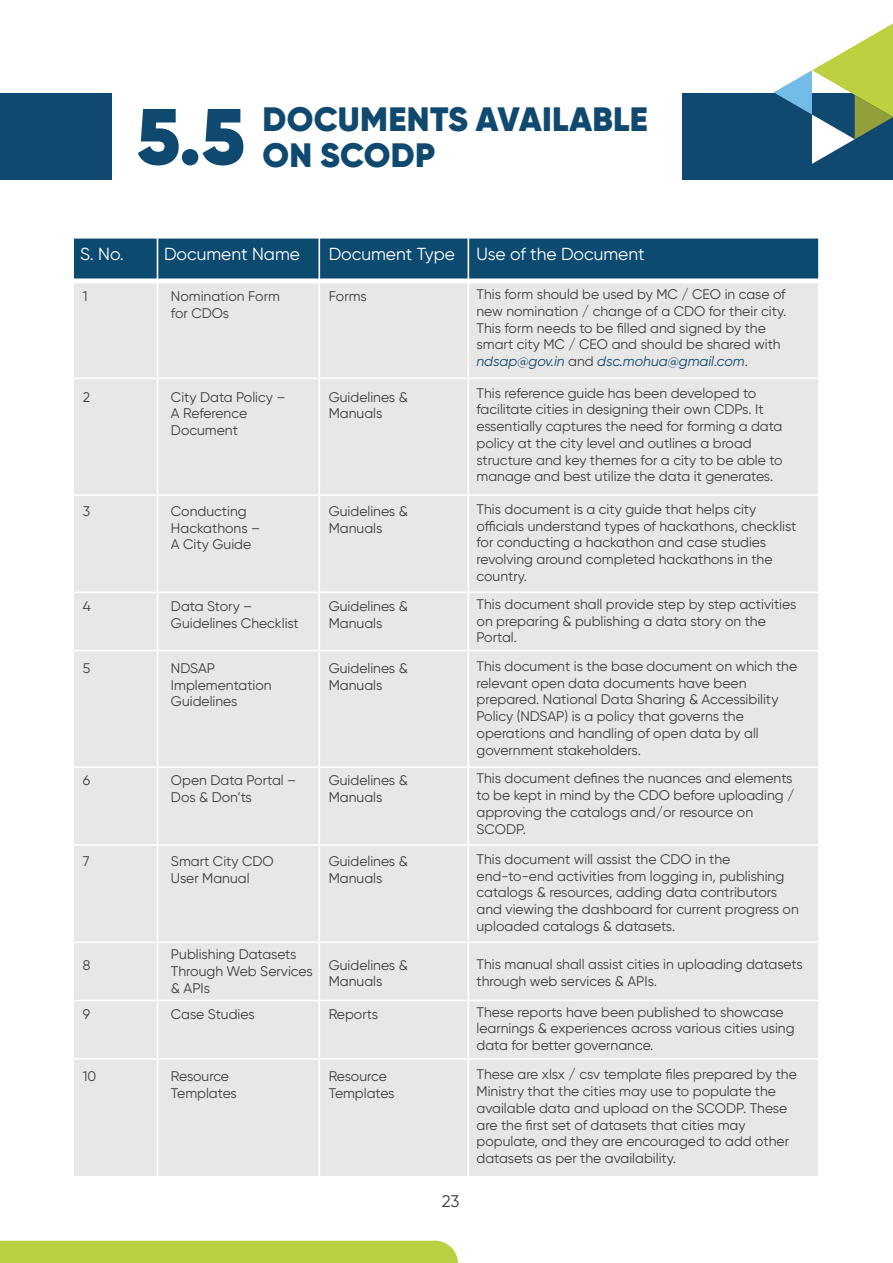
<style>
.page{position:relative;width:893px;height:1263px;background:#fff}
.page>*{position:absolute;margin:0;border:0;box-sizing:border-box;transform-origin:0 0}
.t1{font:900 79.05px "Gilroy";color:#10496f}
.t2{font:900 33.75px "Gilroy";letter-spacing:.01em;color:#10496f}
.t3{font:17.4px "Gilroy";color:#fff}
.t4{font:16.8px "Gilroy";color:#3e3e3f}
.t5{font:13.95px/16.8px "Gilroy";color:#3e3e3f}
.s1{font-style:italic;color:#0c4a70}
</style>
<div class="page">
<div style="left:73px;top:238px;width:84px;height:43px;background:#0c4a70"></div>
<div style="left:157px;top:238px;width:162px;height:43px;background:#0c4a70"></div>
<div style="left:319px;top:238px;width:149px;height:43px;background:#0c4a70"></div>
<div style="left:468px;top:238px;width:351px;height:43px;background:#0c4a70"></div>
<div style="left:73px;top:281px;width:84px;height:97px;background:#e8e7e6"></div>
<div style="left:157px;top:281px;width:162px;height:97px;background:#e8e7e6"></div>
<div style="left:319px;top:281px;width:149px;height:97px;background:#e8e7e6"></div>
<div style="left:468px;top:281px;width:351px;height:97px;background:#e8e7e6"></div>
<div style="left:73px;top:378px;width:84px;height:117px;background:#e8e7e6"></div>
<div style="left:157px;top:378px;width:162px;height:117px;background:#e8e7e6"></div>
<div style="left:319px;top:378px;width:149px;height:117px;background:#e8e7e6"></div>
<div style="left:468px;top:378px;width:351px;height:117px;background:#e8e7e6"></div>
<div style="left:73px;top:495px;width:84px;height:97px;background:#e8e7e6"></div>
<div style="left:157px;top:495px;width:162px;height:97px;background:#e8e7e6"></div>
<div style="left:319px;top:495px;width:149px;height:97px;background:#e8e7e6"></div>
<div style="left:468px;top:495px;width:351px;height:97px;background:#e8e7e6"></div>
<div style="left:73px;top:592px;width:84px;height:59px;background:#e8e7e6"></div>
<div style="left:157px;top:592px;width:162px;height:59px;background:#e8e7e6"></div>
<div style="left:319px;top:592px;width:149px;height:59px;background:#e8e7e6"></div>
<div style="left:468px;top:592px;width:351px;height:59px;background:#e8e7e6"></div>
<div style="left:73px;top:651px;width:84px;height:116px;background:#e8e7e6"></div>
<div style="left:157px;top:651px;width:162px;height:116px;background:#e8e7e6"></div>
<div style="left:319px;top:651px;width:149px;height:116px;background:#e8e7e6"></div>
<div style="left:468px;top:651px;width:351px;height:116px;background:#e8e7e6"></div>
<div style="left:73px;top:767px;width:84px;height:78px;background:#e8e7e6"></div>
<div style="left:157px;top:767px;width:162px;height:78px;background:#e8e7e6"></div>
<div style="left:319px;top:767px;width:149px;height:78px;background:#e8e7e6"></div>
<div style="left:468px;top:767px;width:351px;height:78px;background:#e8e7e6"></div>
<div style="left:73px;top:845px;width:84px;height:97px;background:#e8e7e6"></div>
<div style="left:157px;top:845px;width:162px;height:97px;background:#e8e7e6"></div>
<div style="left:319px;top:845px;width:149px;height:97px;background:#e8e7e6"></div>
<div style="left:468px;top:845px;width:351px;height:97px;background:#e8e7e6"></div>
<div style="left:73px;top:942px;width:84px;height:58px;background:#e8e7e6"></div>
<div style="left:157px;top:942px;width:162px;height:58px;background:#e8e7e6"></div>
<div style="left:319px;top:942px;width:149px;height:58px;background:#e8e7e6"></div>
<div style="left:468px;top:942px;width:351px;height:58px;background:#e8e7e6"></div>
<div style="left:73px;top:1000px;width:84px;height:59px;background:#e8e7e6"></div>
<div style="left:157px;top:1000px;width:162px;height:59px;background:#e8e7e6"></div>
<div style="left:319px;top:1000px;width:149px;height:59px;background:#e8e7e6"></div>
<div style="left:468px;top:1000px;width:351px;height:59px;background:#e8e7e6"></div>
<div style="left:73px;top:1059px;width:84px;height:116px;background:#e8e7e6"></div>
<div style="left:157px;top:1059px;width:162px;height:116px;background:#e8e7e6"></div>
<div style="left:319px;top:1059px;width:149px;height:116px;background:#e8e7e6"></div>
<div style="left:468px;top:1059px;width:351px;height:116px;background:#e8e7e6"></div>
<hr style="left:157px;top:237px;width:1px;height:939px;background:#fff">
<hr style="left:318px;top:237px;width:2px;height:939px;background:#fff">
<hr style="left:468px;top:237px;width:1px;height:939px;background:#fff">
<div style="left:72px;top:278px;width:748px;height:5px;background:#fff"></div>
<hr style="left:72px;top:377px;width:748px;height:2px;background:#fff">
<hr style="left:72px;top:494px;width:748px;height:2px;background:#fff">
<hr style="left:72px;top:591px;width:748px;height:2px;background:#fff">
<hr style="left:72px;top:650px;width:748px;height:1px;background:#fff">
<hr style="left:72px;top:766px;width:748px;height:2px;background:#fff">
<hr style="left:72px;top:844px;width:748px;height:2px;background:#fff">
<hr style="left:72px;top:941px;width:748px;height:2px;background:#fff">
<hr style="left:72px;top:1000px;width:748px;height:1px;background:#fff">
<hr style="left:72px;top:1058px;width:748px;height:1px;background:#fff">
<hr style="left:72px;top:237px;width:2px;height:939px;background:#fff">
<hr style="left:818px;top:237px;width:2px;height:939px;background:#fff">
<hr style="left:72px;top:237px;width:748px;height:2px;background:#fff">
<div style="left:0;top:1241px;width:458px;height:22px;background:#bbcf42"></div>
<div style="left:0;top:94px;width:112px;height:86px;background:#10496f"></div>
<div style="left:683px;top:94px;width:210px;height:86px;background:#10496f"></div>
<svg style="left:774px;top:23px;width:119px;height:141px"></svg>
<h1 class="t1" style="left:137px;top:86px;width:110px">5.5</h1>
<h2 class="t2" style="left:262px;top:98px;width:387px">DOCUMENTS AVAILABLE</h2>
<h2 class="t2" style="left:262px;top:133px;width:174px">ON SCODP</h2>
<p class="t3" style="left:80px;top:244px;width:45px">S. No.</p>
<p class="t3" style="left:164px;top:244px;width:137px">Document Name</p>
<p class="t3" style="left:329px;top:244px;width:317px">Document Type Use of the Document</p>
<p class="t5" style="left:83px;top:288px;width:6px">1</p>
<p class="t5" style="left:83px;top:388px;width:9px">2</p>
<p class="t5" style="left:83px;top:502px;width:9px">3</p>
<p class="t5" style="left:83px;top:597px;width:10px">4</p>
<p class="t5" style="left:83px;top:659px;width:9px">5</p>
<p class="t5" style="left:171px;top:288px;width:110px">Nomination Form</p>
<p class="t5" style="left:329px;top:288px;width:40px">Forms</p>
<p class="t5" style="left:171px;top:305px;width:60px">for CDOs</p>
<p class="t5" style="left:171px;top:388px;width:116px">City Data Policy –<br>A Reference<br>Document</p>
<p class="t5" style="left:171px;top:502px;width:91px">Conducting<br>Hackathons –<br>A City Guide</p>
<p class="t5" style="left:171px;top:597px;width:129px">Data Story –<br>Guidelines Checklist</p>
<p class="t5" style="left:171px;top:659px;width:102px">NDSAP<br>Implementation<br>Guidelines</p>
<p class="t5" style="left:329px;top:388px;width:81px">Guidelines &amp;<br>Manuals</p>
<p class="t5" style="left:329px;top:502px;width:81px">Guidelines &amp;<br>Manuals</p>
<p class="t5" style="left:329px;top:597px;width:81px">Guidelines &amp;<br>Manuals</p>
<p class="t5" style="left:329px;top:659px;width:81px">Guidelines &amp;<br>Manuals</p>
<p class="t5" style="left:477px;top:286px;width:311px">This form should be used by MC / CEO in case of new nomination / change of a CDO for their city.<br>This form needs to be filled and signed by the smart city MC / CEO and should be shared with <span class="s1">ndsap@gov.in</span> and <span class="s1">dsc.mohua@gmail.com</span>.</p>
<p class="t5" style="left:477px;top:384px;width:308px">This reference guide has been developed to facilitate cities in designing their own CDPs. It essentially captures the need for forming a data policy at the city level and outlines a broad structure and key themes for a city to be able to manage and best utilize the data it generates.</p>
<p class="t5" style="left:477px;top:500px;width:321px">This document is a city guide that helps city officials understand types of hackathons, checklist for conducting a hackathon and case studies revolving around completed hackathons in the country.</p>
<p class="t5" style="left:477px;top:595px;width:321px">This document shall provide step by step activities on preparing &amp; publishing a data story on the<br>Portal.</p>
<p class="t5" style="left:477px;top:657px;width:322px">This document is the base document on which the relevant open data documents have been prepared. National Data Sharing &amp; Accessibility Policy (NDSAP) is a policy that governs the operations and handling of open data by all government stakeholders.</p>
<p class="t5" style="left:83px;top:772px;width:9px">6</p>
<p class="t5" style="left:171px;top:772px;width:127px">Open Data Portal –<br>Dos &amp; Don’ts</p>
<p class="t5" style="left:329px;top:772px;width:81px">Guidelines &amp;<br>Manuals</p>
<p class="t5" style="left:477px;top:770px;width:319px">This document defines the nuances and elements to be kept in mind by the CDO before uploading / approving the catalogs and/or resource on SCODP.</p>
<p class="t5" style="left:83px;top:852px;width:8px">7</p>
<p class="t5" style="left:171px;top:852px;width:104px">Smart City CDO<br>User Manual</p>
<p class="t5" style="left:329px;top:852px;width:81px">Guidelines &amp;<br>Manuals</p>
<p class="t5" style="left:477px;top:850px;width:324px">This document will assist the CDO in the end-to-end activities from logging in, publishing catalogs &amp; resources, adding data contributors and viewing the dashboard for current progress on uploaded catalogs &amp; datasets.</p>
<p class="t5" style="left:83px;top:956px;width:9px">8</p>
<p class="t5" style="left:83px;top:1005px;width:9px">9</p>
<p class="t5" style="left:83px;top:1068px;width:15px">10</p>
<p class="t5" style="left:171px;top:946px;width:143px">Publishing Datasets<br>Through Web Services &amp; APIs</p>
<p class="t5" style="left:171px;top:1005px;width:85px">Case Studies</p>
<p class="t5" style="left:329px;top:956px;width:81px">Guidelines &amp;<br>Manuals</p>
<p class="t5" style="left:329px;top:1005px;width:51px">Reports</p>
<p class="t5" style="left:171px;top:1068px;width:67px">Resource<br>Templates</p>
<p class="t5" style="left:329px;top:1068px;width:67px">Resource<br>Templates</p>
<p class="t5" style="left:477px;top:956px;width:328px">This manual shall assist cities in uploading datasets through web services &amp; APIs.</p>
<p class="t5" style="left:477px;top:1003px;width:320px">These reports have been published to showcase learnings &amp; experiences across various cities using data for better governance.</p>
<p class="t5" style="left:477px;top:1066px;width:322px">These are xlsx / csv template files prepared by the Ministry that the cities may use to populate the available data and upload on the SCODP. These are the first set of datasets that cities may populate, and they are encouraged to add other datasets as per the availability.</p>
<p class="t4" style="left:442px;top:1191px;width:19px">23</p>
</div>
